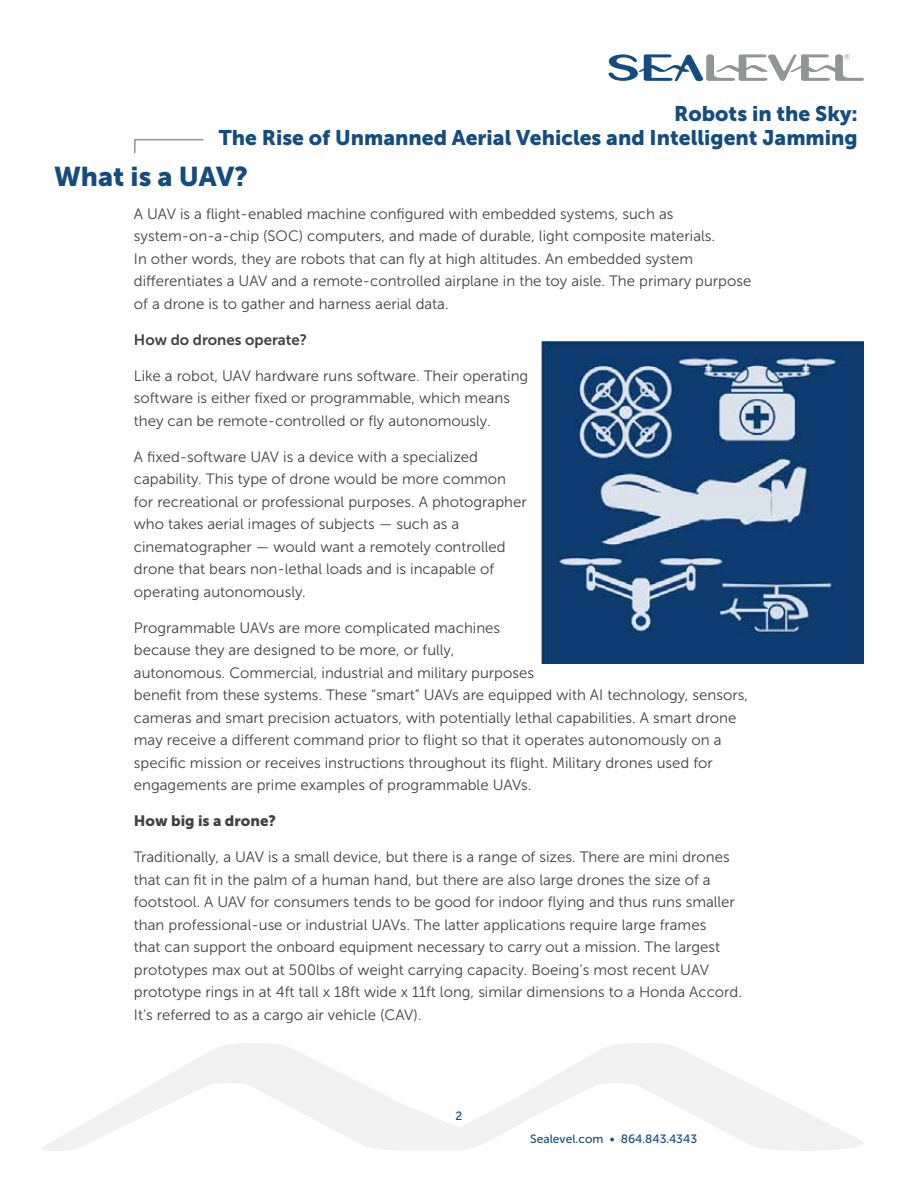
<style>
.page{position:relative;width:918px;height:1188px;background:#fff}
.page>*{position:absolute;margin:0;border:0;box-sizing:border-box;transform-origin:0 0}
.t1{font:27px "Museo Sans 900";color:#154c7f}
.t2{font:21px/24px "Museo Sans 900";color:#154c7f;text-align:right}
.t3{font:15px/22.5px "Museo Sans 300";color:#414042}
.t4{font:15px "Museo Sans 700";color:#414042}
.t5{font:15px "Museo Sans 900";color:#414042}
.t6{font:12px "Museo Sans 500";color:#154c7f}
</style>
<div class="page">
<svg style="left:42px;top:1043px;width:821px;height:108px"></svg>
<svg style="left:608px;top:54px;width:256px;height:27px"></svg>
<svg style="left:134px;top:139px;width:70px;height:15px"></svg>
<img style="left:541px;top:340px;width:323px;height:324px">
<h2 class="t2" style="left:219px;top:101px;width:641px">Robots in the Sky:<br>The Rise of Unmanned Aerial Vehicles and Intelligent Jamming</h2>
<h1 class="t1" style="left:54px;top:161px;width:196px">What is a UAV?</h1>
<p class="t3" style="left:134px;top:202px;width:619px">A UAV is a flight-enabled machine configured with embedded systems, such as system-on-a-chip (SOC) computers, and made of durable, light composite materials.<br>In other words, they are robots that can fly at high altitudes. An embedded system differentiates a UAV and a remote-controlled airplane in the toy aisle. The primary purpose of a drone is to gather and harness aerial data.</p>
<p class="t4" style="left:134px;top:331px;width:175px">How do drones operate?</p>
<p class="t3" style="left:134px;top:364px;width:396px">Like a robot, UAV hardware runs software. Their operating software is either fixed or programmable, which means they can be remote-controlled or fly autonomously.</p>
<p class="t3" style="left:134px;top:445px;width:394px">A fixed-software UAV is a device with a specialized capability. This type of drone would be more common for recreational or professional purposes. A photographer who takes aerial images of subjects — such as a cinematographer — would want a remotely controlled drone that bears non-lethal loads and is incapable of operating autonomously.</p>
<p class="t3" style="left:134px;top:616px;width:616px">Programmable UAVs are more complicated machines<br>because they are designed to be more, or fully,<br>autonomous. Commercial, industrial and military purposes<br>benefit from these systems. These “smart” UAVs are equipped with AI technology, sensors, cameras and smart precision actuators, with potentially lethal capabilities. A smart drone may receive a different command prior to flight so that it operates autonomously on a specific mission or receives instructions throughout its flight. Military drones used for engagements are prime examples of programmable UAVs.</p>
<p class="t5" style="left:134px;top:812px;width:144px">How big is a drone?</p>
<p class="t3" style="left:134px;top:846px;width:610px">Traditionally, a UAV is a small device, but there is a range of sizes. There are mini drones that can fit in the palm of a human hand, but there are also large drones the size of a footstool. A UAV for consumers tends to be good for indoor flying and thus runs smaller than professional-use or industrial UAVs. The latter applications require large frames<br>that can support the onboard equipment necessary to carry out a mission. The largest prototypes max out at 500lbs of weight carrying capacity. Boeing’s most recent UAV prototype rings in at 4ft tall x 18ft wide x 11ft long, similar dimensions to a Honda Accord.<br>It’s referred to as a cargo air vehicle (CAV).</p>
<p class="t6" style="left:456px;top:1110px;width:8px">2</p>
<p class="t6" style="left:530px;top:1132px;width:168px">Sealevel.com • 864.843.4343</p>
</div>
